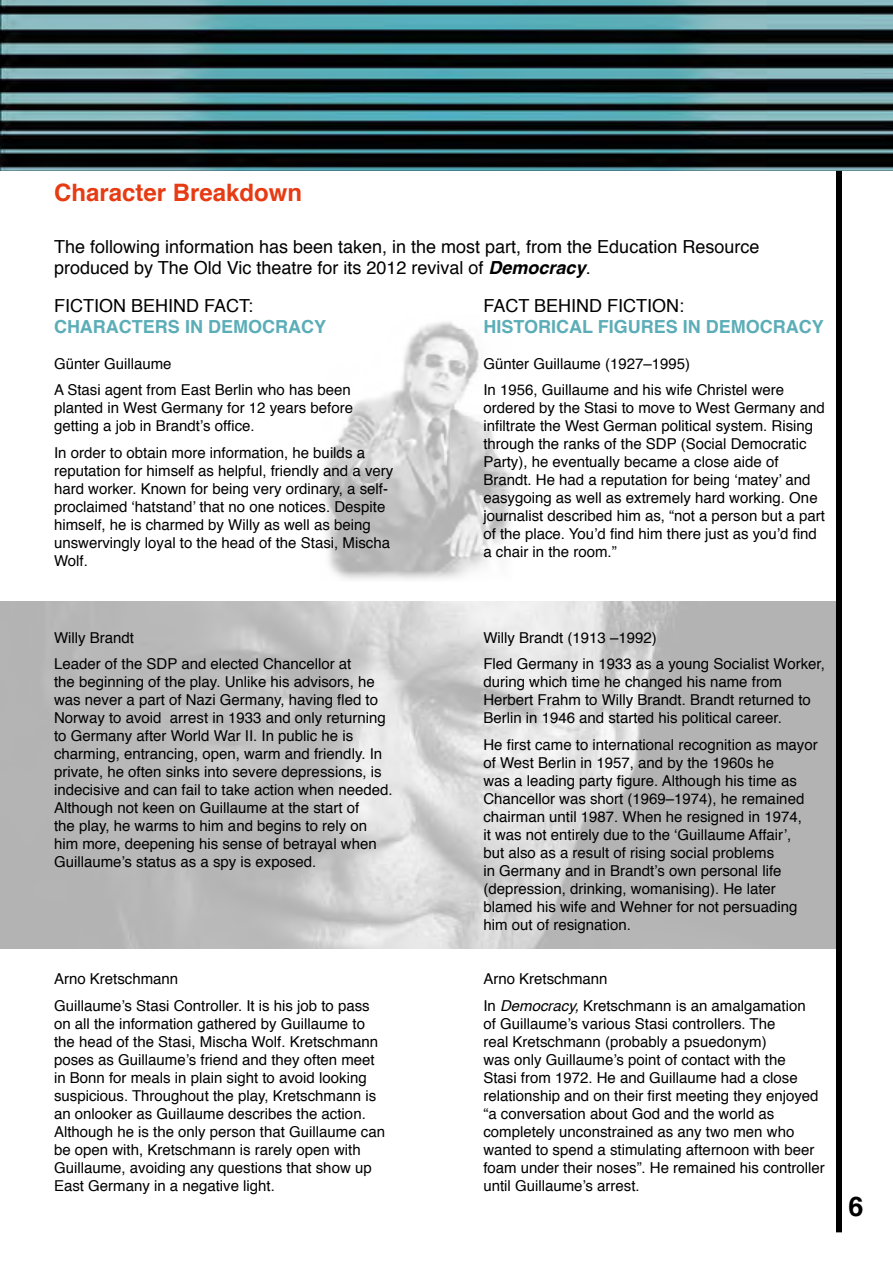
<style>
.page{position:relative;width:893px;height:1263px;background:#fff}
.page>*{position:absolute;margin:0;border:0;box-sizing:border-box;transform-origin:0 0}
.t1{font:700 27px "Helvetica";color:#000}
.t2{font:700 24px "Helvetica";color:#e63b13}
.t3{font:18px/21.6px "Helvetica";color:#000}
.t4{font:700 18px "Helvetica";color:#5badb7}
.t5{font:15px/18px "Helvetica";color:#000}
.s1{font-weight:700;font-style:italic}
.s2{font-style:italic}
</style>
<div class="page">
<img style="left:0;top:0;width:893px;height:171px">
<div style="left:836px;top:171px;width:6px;height:1061px;background:#000"></div>
<img style="left:323px;top:322px;width:189px;height:258px">
<h2 class="t2" style="left:54px;top:173px;width:250px">Character Breakdown</h2>
<p class="t3" style="left:54px;top:236px;width:707px">The following information has been taken, in the most part, from the Education Resource produced by The Old Vic theatre for its 2012 revival of <span class="s1">Democracy</span>.</p>
<p class="t3" style="left:54px;top:295px;width:201px">FICTION BEHIND FACT:</p>
<p class="t4" style="left:54px;top:313px;width:273px">CHARACTERS IN DEMOCRACY</p>
<p class="t5" style="left:54px;top:351px;width:298px;line-height:26.5px">Günter Guillaume<br>A Stasi agent from East Berlin who has been</p>
<p class="t5" style="left:54px;top:400px;width:301px">planted in West Germany for 12 years before getting a job in Brandt’s office.</p>
<p class="t5" style="left:54px;top:444px;width:341px">In order to obtain more information, he builds a reputation for himself as helpful, friendly and a very hard worker. Known for being very ordinary, a self&shy;proclaimed ‘hatstand’ that no one notices. Despite himself, he is charmed by Willy as well as being unswervingly loyal to the head of the Stasi, Mischa Wolf.</p>
<p class="t3" style="left:483px;top:295px;width:202px">FACT BEHIND FICTION:</p>
<p class="t4" style="left:483px;top:313px;width:342px">HISTORICAL FIGURES IN DEMOCRACY</p>
<p class="t5" style="left:483px;top:351px;width:302px;line-height:26.5px">Günter Guillaume (1927–1995)<br>In 1956, Guillaume and his wife Christel were</p>
<p class="t5" style="left:483px;top:400px;width:343px">ordered by the Stasi to move to West Germany and infiltrate the West German political system. Rising through the ranks of the SDP (Social Democratic Party), he eventually became a close aide of Brandt. He had a reputation for being ‘matey’ and easygoing as well as extremely hard working. One journalist described him as, “not a person but a part of the place. You’d find him there just as you’d find a chair in the room.”</p>
<p class="t5" style="left:54px;top:625px;width:299px;line-height:26.5px">Willy Brandt<br>Leader of the SDP and elected Chancellor at</p>
<p class="t5" style="left:54px;top:673px;width:340px">the beginning of the play. Unlike his advisors, he was never a part of Nazi Germany, having fled to Norway to avoid arrest in 1933 and only returning to Germany after World War II. In public he is charming, entrancing, open, warm and friendly. In private, he often sinks into severe depressions, is indecisive and can fail to take action when needed.<br>Although not keen on Guillaume at the start of<br>the play, he warms to him and begins to rely on him more, deepening his sense of betrayal when Guillaume’s status as a spy is exposed.</p>
<p class="t5" style="left:54px;top:966px;width:317px;line-height:26.5px">Arno Kretschmann<br>Guillaume’s Stasi Controller. It is his job to pass</p>
<p class="t5" style="left:54px;top:1015px;width:333px">on all the information gathered by Guillaume to the head of the Stasi, Mischa Wolf. Kretschmann poses as Guillaume’s friend and they often meet in Bonn for meals in plain sight to avoid looking suspicious. Throughout the play, Kretschmann is an onlooker as Guillaume describes the action.<br>Although he is the only person that Guillaume can be open with, Kretschmann is rarely open with Guillaume, avoiding any questions that show up East Germany in a negative light.</p>
<p class="t5" style="left:483px;top:625px;width:343px;line-height:26.5px">Willy Brandt (1913 –1992)<br>Fled Germany in 1933 as a young Socialist Worker,</p>
<p class="t5" style="left:483px;top:673px;width:329px">during which time he changed his name from<br>Herbert Frahm to Willy Brandt. Brandt returned to<br>Berlin in 1946 and started his political career.</p>
<p class="t5" style="left:483px;top:736px;width:336px">He first came to international recognition as mayor of West Berlin in 1957, and by the 1960s he<br>was a leading party figure. Although his time as Chancellor was short (1969–1974), he remained chairman until 1987. When he resigned in 1974,<br>it was not entirely due to the ‘Guillaume Affair’,<br>but also as a result of rising social problems<br>in Germany and in Brandt’s own personal life (depression, drinking, womanising). He later blamed his wife and Wehner for not persuading him out of resignation.</p>
<p class="t5" style="left:483px;top:966px;width:324px;line-height:26.5px">Arno Kretschmann<br>In <span class="s2">Democracy,</span> Kretschmann is an amalgamation</p>
<p class="t5" style="left:483px;top:1015px;width:343px">of Guillaume’s various Stasi controllers. The<br>real Kretschmann (probably a psuedonym)<br>was only Guillaume’s point of contact with the<br>Stasi from 1972. He and Guillaume had a close relationship and on their first meeting they enjoyed “a conversation about God and the world as completely unconstrained as any two men who wanted to spend a stimulating afternoon with beer foam under their noses”. He remained his controller until Guillaume’s arrest.</p>
<h1 class="t1" style="left:848px;top:1185px;width:17px">6</h1>
</div>
